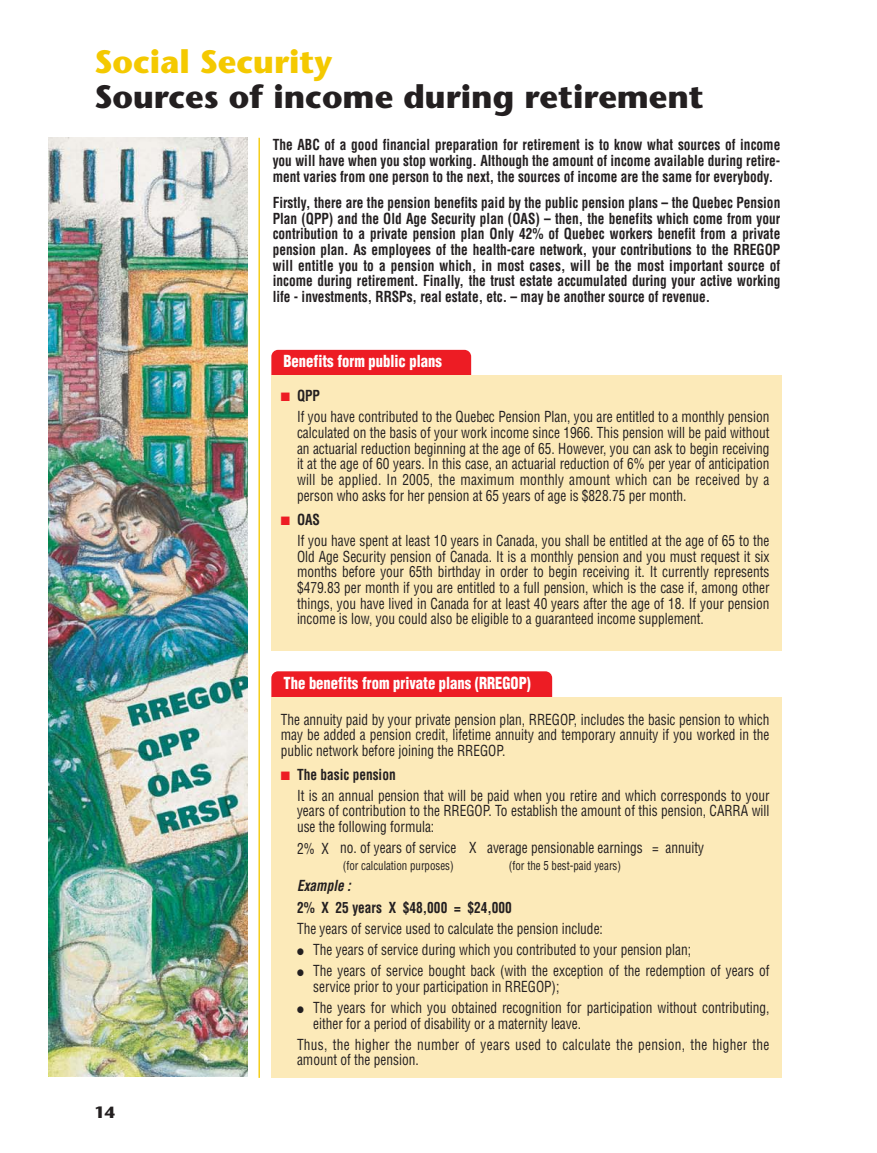
<style>
.page{position:relative;width:877px;height:1153px;background:#fff}
.page>*{position:absolute;margin:0;border:0;box-sizing:border-box;transform-origin:0 0}
.t1{font:700 32.4px "Stone Sans";color:#231f20}
.t2{font:700 32.4px "Stone Sans";color:#f4c900}
.t3{font:900 condensed 16.2px "Helvetica";color:#fff;scale:.9 1}
.t4{font:700 16.2px "Stone Sans";color:#231f20}
.t5{font:condensed 14.85px/15.6px "Helvetica";color:#231f20;scale:.9 1}
.t6{font:700 condensed 14.85px/15.6px "Helvetica";color:#231f20;text-align:justify;scale:.9 1}
.t7{font:condensed 14.85px/15.6px "Helvetica";letter-spacing:.02em;color:#231f20;scale:.9 1}
.t8{font:italic 700 condensed 14.85px "Helvetica";color:#231f20;scale:.9 1}
.t9{font:condensed 12.15px "Helvetica";color:#231f20;scale:.9 1}
.s1{color:#ed1c24}
.s2{font-weight:700}
</style>
<div class="page">
<hr style="left:259px;top:138px;width:1px;height:939px;background:#f4c900">
<div style="left:271px;top:350px;width:200px;height:37px;background:#ed1c24;border-radius:7px"></div>
<div style="left:271px;top:375px;width:511px;height:276px;background:#fceab9"></div>
<div style="left:271px;top:671px;width:281px;height:38px;background:#ed1c24;border-radius:7px"></div>
<div style="left:271px;top:697px;width:511px;height:380px;background:#fceab9"></div>
<img style="left:49px;top:138px;width:198px;height:938px">
<h1 class="t2" style="left:94px;top:49px;width:239px">Social Security</h1>
<h1 class="t1" style="left:94px;top:84px;width:611px">Sources of income during retirement</h1>
<p class="t6" style="left:273px;top:138px;width:566px">The ABC of a good financial preparation for retirement is to know what sources of income you will have when you stop working. Although the amount of income available during retire&shy;ment varies from one person to the next, the sources of income are the same for everybody.</p>
<p class="t6" style="left:273px;top:196px;width:566px">Firstly, there are the pension benefits paid by the public pension plans – the Quebec Pension Plan (QPP) and the Old Age Security plan (OAS) – then, the benefits which come from your contribution to a private pension plan Only 42% of Quebec workers benefit from a private pension plan. As employees of the health-care network, your contributions to the RREGOP will entitle you to a pension which, in most cases, will be the most important source of income during retirement. Finally, the trust estate accumulated during your active working life - investments, RRSPs, real estate, etc. – may be another source of revenue.</p>
<p class="t3" style="left:284px;top:355px;width:177px">Benefits form public plans</p>
<p class="t5" style="left:297px;top:386px;width:526px;line-height:21px;text-indent:-16px"><span class="s1">■</span> <span class="s2">QPP<br></span>If you have contributed to the Quebec Pension Plan, you are entitled to a monthly pension</p>
<p class="t5" style="left:297px;top:426px;width:526px;text-align:justify">calculated on the basis of your work income since 1966. This pension will be paid without an actuarial reduction beginning at the age of 65. However, you can ask to begin receiving it at the age of 60 years. In this case, an actuarial reduction of 6% per year of anticipation will be applied. In 2005, the maximum monthly amount which can be received by a person who asks for her pension at 65 years of age is $828.75 per month.</p>
<p class="t5" style="left:297px;top:510px;width:526px;line-height:21px;text-indent:-16px"><span class="s1">■</span> <span class="s2">OAS<br></span>If you have spent at least 10 years in Canada, you shall be entitled at the age of 65 to the</p>
<p class="t5" style="left:297px;top:549px;width:526px;text-align:justify">Old Age Security pension of Canada. It is a monthly pension and you must request it six months before your 65th birthday in order to begin receiving it. It currently represents $479.83 per month if you are entitled to a full pension, which is the case if, among other things, you have lived in Canada for at least 40 years after the age of 18. If your pension income is low, you could also be eligible to a guaranteed income supplement.</p>
<p class="t4" style="left:94px;top:1106px;width:22px">14</p>
<p class="t3" style="left:284px;top:676px;width:276px">The benefits from private plans (RREGOP)</p>
<p class="t5" style="left:281px;top:712px;width:544px;text-align:justify">The annuity paid by your private pension plan, RREGOP, includes the basic pension to which may be added a pension credit, lifetime annuity and temporary annuity if you worked in the public network before joining the RREGOP.</p>
<p class="t5" style="left:297px;top:765px;width:526px;line-height:21px;text-indent:-16px"><span class="s1">■</span> <span class="s2">The basic pension<br></span>It is an annual pension that will be paid when you retire and which corresponds to your</p>
<p class="t5" style="left:297px;top:804px;width:526px">years of contribution to the RREGOP. To establish the amount of this pension, CARRA will use the following formula:</p>
<p class="t5" style="left:297px;top:841px;width:37px">2% X</p>
<p class="t8" style="left:297px;top:880px;width:61px">Example :</p>
<p class="t6" style="left:297px;top:901px;width:240px">2% X 25 years X $48,000 = $24,000</p>
<p class="t5" style="left:297px;top:922px;width:341px">The years of service used to calculate the pension include:</p>
<p class="t5" style="left:297px;top:943px;width:439px">● The years of service during which you contributed to your pension plan;</p>
<p class="t5" style="left:313px;top:964px;width:509px;text-indent:-16px">● The years of service bought back (with the exception of the redemption of years of service prior to your participation in RREGOP);</p>
<p class="t5" style="left:313px;top:1001px;width:509px;text-indent:-16px">● The years for which you obtained recognition for participation without contributing, either for a period of disability or a maternity leave.</p>
<p class="t7" style="left:297px;top:1037px;width:527px">Thus, the higher the number of years used to calculate the pension, the higher the amount of the pension.</p>
<p class="t5" style="left:340px;top:841px;width:131px">no. of years of service</p>
<p class="t9" style="left:343px;top:860px;width:125px">(for calculation purposes)</p>
<p class="t5" style="left:469px;top:841px;width:10px">X</p>
<p class="t5" style="left:652px;top:841px;width:59px">= annuity</p>
<p class="t5" style="left:487px;top:841px;width:175px">average pensionable earnings</p>
<p class="t9" style="left:509px;top:860px;width:126px">(for the 5 best-paid years)</p>
</div>
